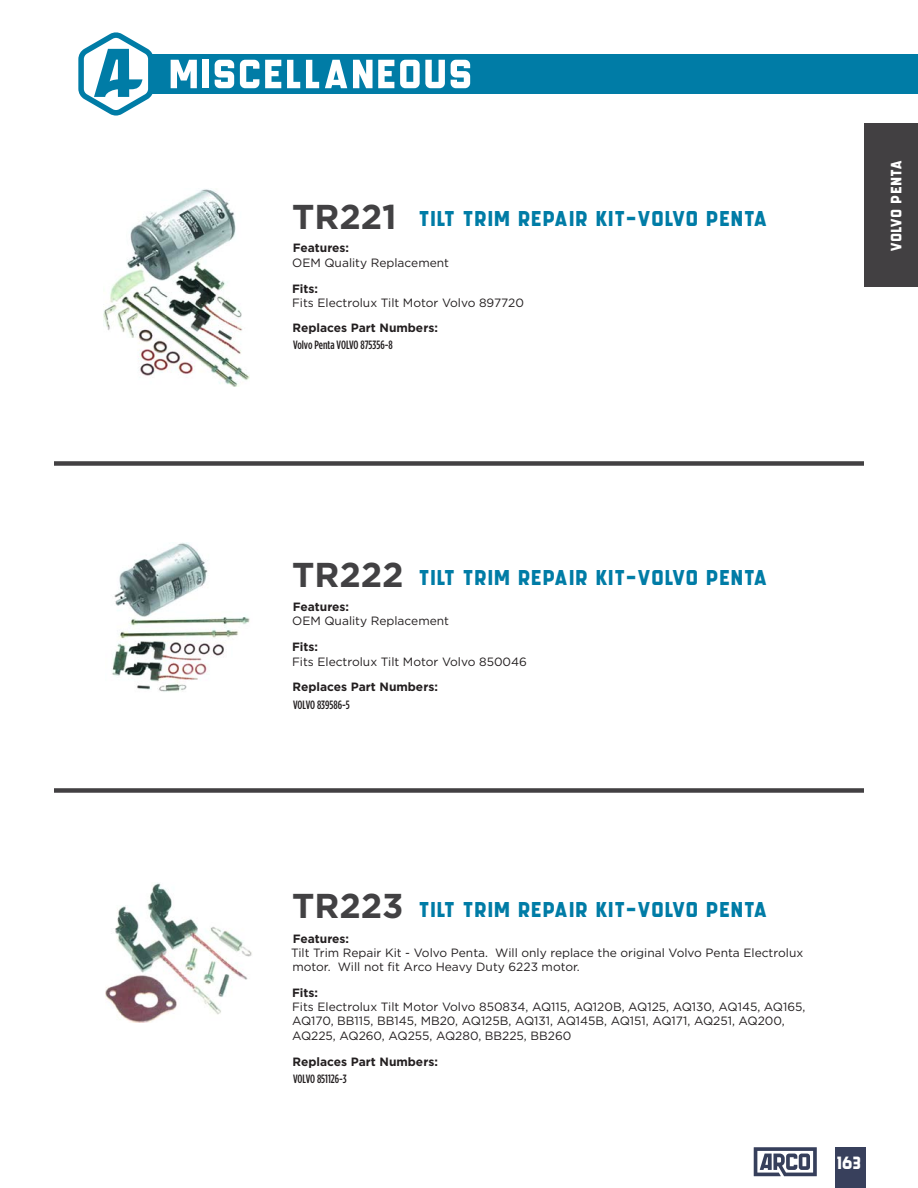
<style>
.page{position:relative;width:918px;height:1188px;background:#fff}
.page>*{position:absolute;margin:0;border:0;box-sizing:border-box;transform-origin:0 0}
.t1{font:57px "GROCHES";color:#fff}
.t2{font:700 34.5px "Gotham";color:#424143}
.t3{font:30px "GROCHES";color:#007ca6}
.t4{font:24.75px "GROCHES";color:#fff}
.t5{font:21px "GROCHES";letter-spacing:-.01em;color:#fff}
.t6{font:12px/14.4px "Gotham";color:#231f20}
.t7{font:700 12px "Gotham";color:#231f20}
.t8{font:500 12px "Gotham Condensed";letter-spacing:-.005em;color:#231f20}
.s1{font-weight:700}
</style>
<div class="page">
<div style="left:864px;top:123px;width:54px;height:164px;background:#424042"></div>
<div style="left:835px;top:1147px;width:30px;height:41px;background:#38405c"></div>
<svg style="left:754px;top:1147px;width:63px;height:29px"></svg>
<div style="left:150px;top:54px;width:768px;height:40px;background:#007ca6"></div>
<svg style="left:78px;top:32px;width:75px;height:84px"></svg>
<img style="left:103px;top:189px;width:147px;height:198px">
<img style="left:112px;top:542px;width:138px;height:150px">
<img style="left:106px;top:883px;width:146px;height:140px">
<div style="left:54px;top:788px;width:810px;height:5px;background:#424042"></div>
<div style="left:54px;top:461px;width:810px;height:5px;background:#424042"></div>
<p class="t1" style="left:171px;top:49px;width:307px">MISCELLANEOUS</p>
<p class="t2" style="left:292px;top:193px;width:106px">TR221</p>
<p class="t3" style="left:420px;top:206px;width:351px">Tilt Trim Repair Kit-Volvo Penta</p>
<p class="t6" style="left:292px;top:241px;width:158px"><span class="s1">Features:<br></span>OEM Quality Replacement</p>
<p class="t6" style="left:292px;top:281px;width:234px"><span class="s1">Fits:<br></span>Fits Electrolux Tilt Motor Volvo 897720</p>
<p class="t7" style="left:293px;top:320px;width:147px">Replaces Part Numbers:</p>
<p class="t8" style="left:293px;top:338px;width:101px">Volvo Penta VOLVO 875356-8</p>
<h3 class="t5" style="left:887px;top:251px;width:93px;rotate:-90deg">VOLVO PENTA</h3>
<p class="t2" style="left:292px;top:552px;width:113px">TR222</p>
<p class="t3" style="left:420px;top:565px;width:351px">Tilt Trim Repair Kit-Volvo Penta</p>
<p class="t6" style="left:292px;top:599px;width:158px"><span class="s1">Features:<br></span>OEM Quality Replacement</p>
<p class="t6" style="left:292px;top:639px;width:236px"><span class="s1">Fits:<br></span>Fits Electrolux Tilt Motor Volvo 850046</p>
<p class="t7" style="left:293px;top:679px;width:147px">Replaces Part Numbers:</p>
<p class="t8" style="left:293px;top:698px;width:58px">VOLVO 839586-5</p>
<p class="t2" style="left:292px;top:883px;width:113px">TR223</p>
<p class="t3" style="left:420px;top:897px;width:351px">Tilt Trim Repair Kit-Volvo Penta</p>
<p class="t6" style="left:291px;top:931px;width:514px"><span class="s1">Features:<br></span>Tilt Trim Repair Kit - Volvo Penta. Will only replace the original Volvo Penta Electrolux motor. Will not fit Arco Heavy Duty 6223 motor.</p>
<p class="t6" style="left:292px;top:985px;width:515px"><span class="s1">Fits:<br></span>Fits Electrolux Tilt Motor Volvo 850834, AQ115, AQ120B, AQ125, AQ130, AQ145, AQ165, AQ170, BB115, BB145, MB20, AQ125B, AQ131, AQ145B, AQ151, AQ171, AQ251, AQ200, AQ225, AQ260, AQ255, AQ280, BB225, BB260</p>
<p class="t7" style="left:293px;top:1053px;width:147px">Replaces Part Numbers:</p>
<p class="t8" style="left:293px;top:1071px;width:55px">VOLVO 851126-3</p>
<p class="t4" style="left:837px;top:1152px;width:27px">163</p>
</div>
